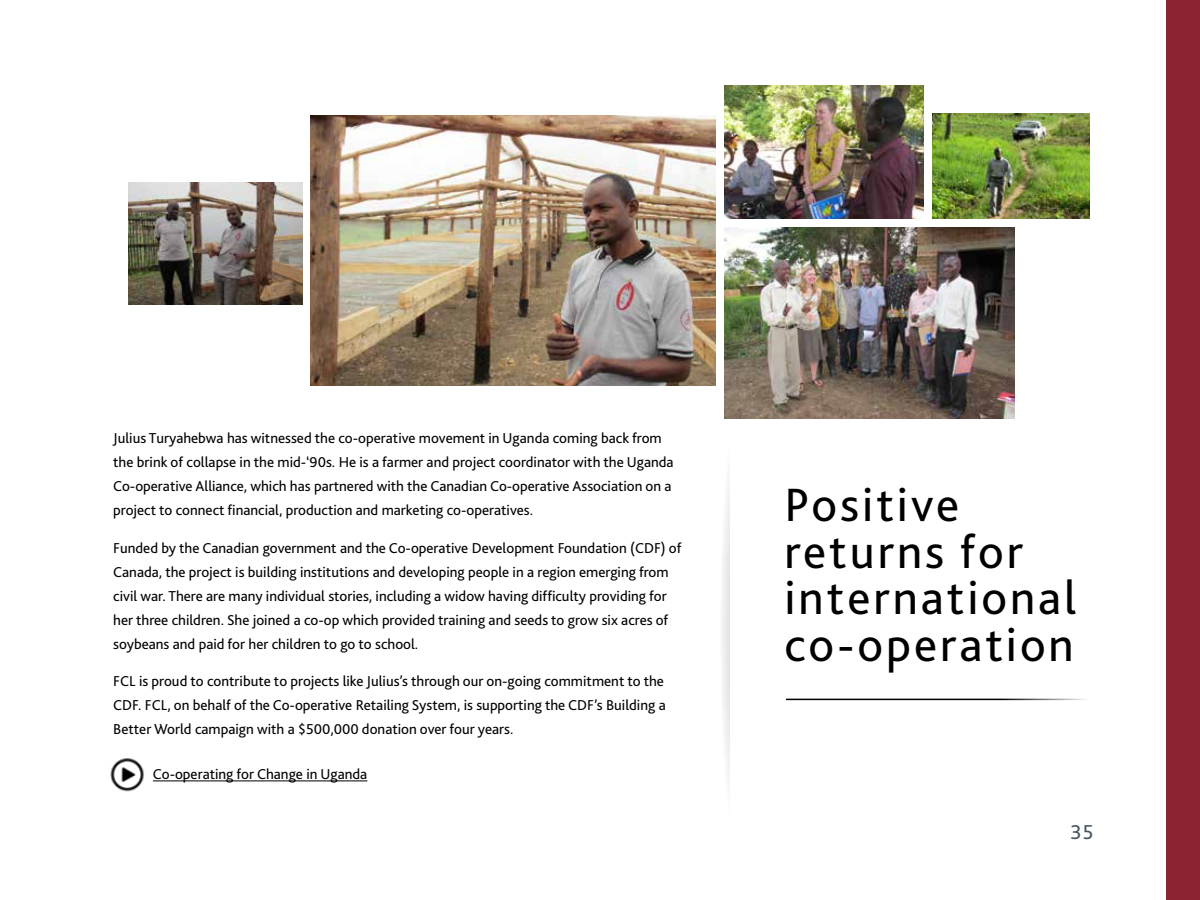
<style>
.page{position:relative;width:1200px;height:900px;background:#fff}
.page>*{position:absolute;margin:0;border:0;box-sizing:border-box;transform-origin:0 0}
.t1{font:48.9px/46.5px "Bliss 2";letter-spacing:.06em;color:#000}
.t2{font:21px "Bliss 2";color:#455560}
.t3{font:15px/24px "Bliss 2";color:#000}
</style>
<div class="page">
<img style="left:110px;top:758px;width:34px;height:34px">
<hr style="left:153px;top:781px;width:214px;height:1px;background:#000">
<div style="left:1166px;top:0;width:34px;height:900px;background:#8b2332"></div>
<hr style="left:786px;top:699px;width:323px;height:1px;background:#000">
<svg style="left:720px;top:416px;width:34px;height:429px;fill:#f2f2f2"></svg>
<div style="left:730px;top:416px;width:41px;height:454px;background:#fff"></div>
<img style="left:311px;top:115px;width:405px;height:270px">
<img style="left:725px;top:86px;width:198px;height:132px">
<img style="left:725px;top:228px;width:290px;height:190px">
<img style="left:932px;top:114px;width:158px;height:105px">
<img style="left:128px;top:183px;width:174px;height:121px">
<p class="t3" style="left:113px;top:426px;width:562px">Julius Turyahebwa has witnessed the co-operative movement in Uganda coming back from the brink of collapse in the mid-‘90s. He is a farmer and project coordinator with the Uganda Co-operative Alliance, which has partnered with the Canadian Co-operative Association on a project to connect financial, production and marketing co-operatives.</p>
<p class="t3" style="left:113px;top:536px;width:570px">Funded by the Canadian government and the Co-operative Development Foundation (CDF) of Canada, the project is building institutions and developing people in a region emerging from civil war. There are many individual stories, including a widow having difficulty providing for her three children. She joined a co-op which provided training and seeds to grow six acres of soybeans and paid for her children to go to school.</p>
<p class="t3" style="left:113px;top:669px;width:554px;text-align:justify">FCL is proud to contribute to projects like Julius’s through our on-going commitment to the CDF. FCL, on behalf of the Co-operative Retailing System, is supporting the CDF’s Building a Better World campaign with a $500,000 donation over four years.</p>
<p class="t3" style="left:153px;top:762px;width:216px">Co-operating for Change in Uganda</p>
<h1 class="t1" style="left:784px;top:482px;width:294px">Positive returns for international co-operation</h1>
<h2 class="t2" style="left:1070px;top:819px;width:25px">35</h2>
</div>
